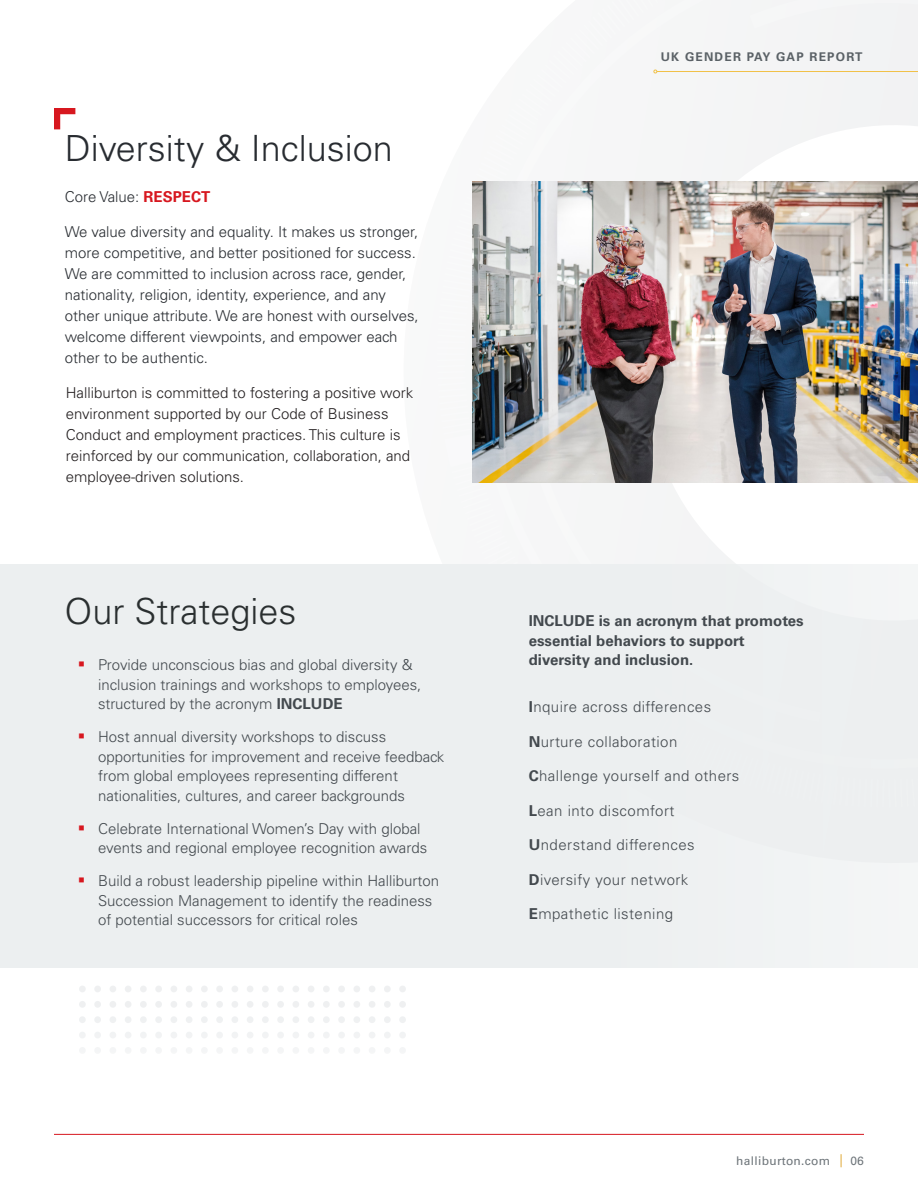
<style>
.page{position:relative;width:918px;height:1188px;background:#fff}
.page>*{position:absolute;margin:0;border:0;box-sizing:border-box;transform-origin:0 0}
._02_Headline{font:300 36px "Univers LT Std";color:#282c31}
._02_Headline-2{font:300 36px "Univers LT Std";color:#2a2f30}
._02_Body_10pt{font:300 15px/19.5px "Univers LT Std";color:#43494e}
._02_Body_10pt-2{font:300 15px/21px "Univers LT Std";color:#282c31}
._02_Body_10pt-3{font:300 15px/21px "Univers LT Std";color:#231f20}
._02_Body_10pt-4{font:300 15px "Univers LT Std";letter-spacing:.03em;color:#43494e}
._03_Subhead_Sidebar{font:700 15px/19.5px "Univers LT Std";color:#43494e}
.t1{font:700 12px "Univers LT Std";letter-spacing:.1em;color:#5a6166}
.t2{font:12px "Univers LT Std";letter-spacing:.025em;color:#6e757a}
.s1{font-weight:700;color:#d7171f}
.s2{font-weight:700}
.s3{font-style:italic;color:#dea42b}
</style>
<div class="page">
<svg style="left:426px;top:0;width:492px;height:565px"></svg>
<div style="left:0;top:565px;width:918px;height:403px;background:#eceff0"></div>
<svg style="left:54px;top:108px;width:21px;height:21px"></svg>
<img style="left:472px;top:182px;width:446px;height:301px">
<hr style="left:54px;top:1134px;width:810px;height:1px;background:#d7171f">
<hr style="left:657px;top:71px;width:261px;height:1px;background:#f1c148">
<svg style="left:653px;top:70px;width:4px;height:3px"></svg>
<p class="_02_Headline" style="left:65px;top:127px;width:330px">Diversity &amp; Inclusion</p>
<p class="_02_Body_10pt-2" style="left:65px;top:187px;width:147px">Core Value: <span class="s1">RESPECT</span></p>
<p class="_02_Body_10pt-2" style="left:65px;top:221px;width:355px">We value diversity and equality. It makes us stronger, more competitive, and better positioned for success.<br>We are committed to inclusion across race, gender, nationality, religion, identity, experience, and any other unique attribute. We are honest with ourselves, welcome different viewpoints, and empower each other to be authentic.</p>
<p class="_02_Body_10pt-3" style="left:66px;top:382px;width:349px">Halliburton is committed to fostering a positive work environment supported by our Code of Business Conduct and employment practices. This culture is reinforced by our communication, collaboration, and employee-driven solutions.</p>
<p class="_02_Headline-2" style="left:64px;top:589px;width:234px">Our Strategies</p>
<p class="_02_Body_10pt" style="left:98px;top:655px;width:325px">Provide unconscious bias and global diversity &amp; inclusion trainings and workshops to employees, structured by the acronym <span class="s2">INCLUDE</span></p>
<p class="_02_Body_10pt" style="left:98px;top:727px;width:348px">Host annual diversity workshops to discuss opportunities for improvement and receive feedback from global employees representing different nationalities, cultures, and career backgrounds</p>
<p class="_02_Body_10pt" style="left:98px;top:819px;width:331px">Celebrate International Women’s Day with global events and regional employee recognition awards</p>
<p class="_02_Body_10pt" style="left:98px;top:871px;width:342px">Build a robust leadership pipeline within Halliburton<br>Succession Management to identify the readiness of potential successors for critical roles</p>
<p class="t1" style="left:661px;top:50px;width:203px">UK GENDER PAY GAP REPORT</p>
<p class="_03_Subhead_Sidebar" style="left:529px;top:611px;width:277px">INCLUDE is an acronym that promotes essential behaviors to support diversity and inclusion.</p>
<p class="_02_Body_10pt-4" style="left:529px;top:698px;width:184px"><span class="s2">I</span>nquire across differences</p>
<p class="_02_Body_10pt-4" style="left:529px;top:733px;width:150px"><span class="s2">N</span>urture collaboration</p>
<p class="_02_Body_10pt-4" style="left:529px;top:767px;width:212px"><span class="s2">C</span>hallenge yourself and others</p>
<p class="_02_Body_10pt-4" style="left:529px;top:802px;width:147px"><span class="s2">L</span>ean into discomfort</p>
<p class="_02_Body_10pt-4" style="left:529px;top:836px;width:168px"><span class="s2">U</span>nderstand differences</p>
<p class="_02_Body_10pt-4" style="left:529px;top:871px;width:161px"><span class="s2">D</span>iversify your network</p>
<p class="_02_Body_10pt-4" style="left:529px;top:905px;width:146px"><span class="s2">E</span>mpathetic listening</p>
<p class="t2" style="left:736px;top:1154px;width:129px">halliburton.com <span class="s3">|</span> 06</p>
</div>
